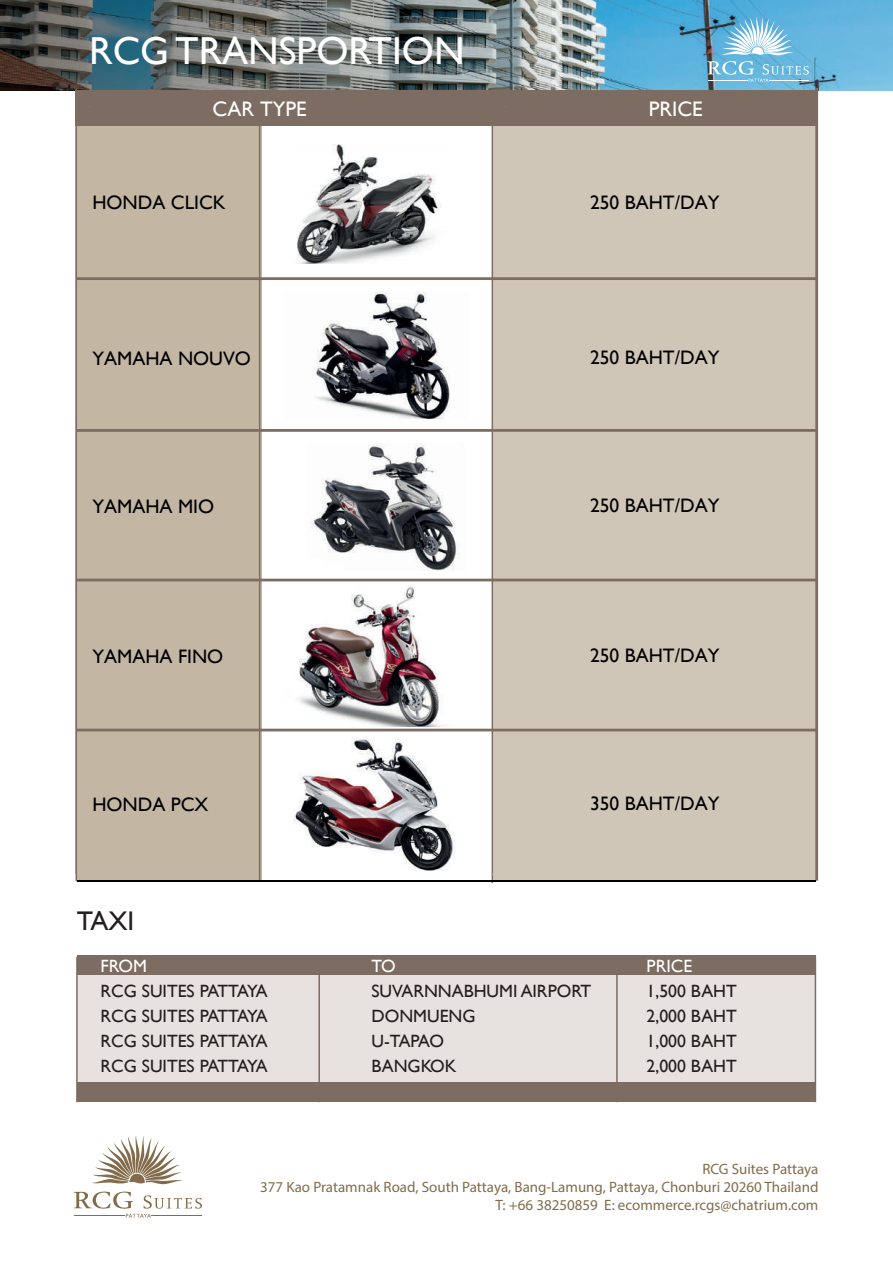
<style>
.page{position:relative;width:893px;height:1263px;background:#fff}
.page>*{position:absolute;margin:0;border:0;box-sizing:border-box;transform-origin:0 0}
.t1{font:39px "Gill Sans";color:#fff}
.t2{font:27px "Gill Sans";color:#231f20}
.t3{font:21px "Gill Sans";color:#fff}
.t4{font:19.5px "Gill Sans";color:#000001}
.t5{font:17.7px "Gill Sans";color:#231f20}
.t6{font:17.7px "Gill Sans";color:#fff}
.t7{font:15px/18px "Myriad Pro";color:#826c4b;text-align:right}
</style>
<div class="page">
<div style="left:77px;top:277px;width:185px;height:154px;background:#c3b6a3"></div>
<div style="left:492px;top:277px;width:323px;height:154px;background:#d0c6b7"></div>
<div style="left:77px;top:428px;width:185px;height:154px;background:#c3b6a3"></div>
<div style="left:492px;top:428px;width:323px;height:154px;background:#d0c6b7"></div>
<div style="left:77px;top:578px;width:185px;height:154px;background:#c3b6a3"></div>
<div style="left:492px;top:578px;width:323px;height:154px;background:#d0c6b7"></div>
<div style="left:77px;top:727px;width:185px;height:155px;background:#c3b6a3"></div>
<div style="left:492px;top:727px;width:323px;height:155px;background:#d0c6b7"></div>
<div style="left:77px;top:123px;width:185px;height:154px;background:#c3b6a3"></div>
<div style="left:492px;top:123px;width:323px;height:154px;background:#d0c6b7"></div>
<img style="left:552px;top:0;width:341px;height:90px">
<div style="left:77px;top:972px;width:738px;height:120px;background:#e7e1df"></div>
<div style="left:77px;top:955px;width:738px;height:20px;background:#7c6c62"></div>
<div style="left:77px;top:1082px;width:738px;height:20px;background:#7c6c62"></div>
<svg style="left:707px;top:17px;width:102px;height:65px;background:#7dbbda"></svg>
<hr style="left:708px;top:80px;width:40px;height:1px;background:#fff">
<hr style="left:769px;top:80px;width:40px;height:1px;background:#fff">
<svg style="left:0;top:0;width:552px;height:90px;background:#626c6d"></svg>
<div style="left:76px;top:90px;width:741px;height:35px;background:#7c6c62"></div>
<hr style="left:76px;top:89px;width:1px;height:792px;background:#7c6c62">
<div style="left:815px;top:88px;width:3px;height:793px;border:2px solid #7c6c62"></div>
<hr style="left:259px;top:108px;width:1px;height:772px;background:#7c6c62">
<hr style="left:492px;top:108px;width:1px;height:775px;background:#7c6c62">
<hr style="left:77px;top:880px;width:738px;height:1px;background:#000001">
<div style="left:76px;top:729px;width:740px;height:2px;border:2px solid #7c6c62"></div>
<div style="left:76px;top:579px;width:740px;height:2px;border:2px solid #7c6c62"></div>
<div style="left:76px;top:429px;width:740px;height:3px;border:2px solid #7c6c62"></div>
<div style="left:76px;top:277px;width:740px;height:3px;border:2px solid #7c6c62"></div>
<img style="left:293px;top:738px;width:162px;height:133px">
<img style="left:298px;top:585px;width:144px;height:141px">
<img style="left:315px;top:292px;width:135px;height:127px">
<img style="left:310px;top:444px;width:149px;height:127px">
<img style="left:297px;top:144px;width:144px;height:119px">
<hr style="left:318px;top:957px;width:2px;height:145px;background:#7c6c62">
<hr style="left:616px;top:957px;width:2px;height:145px;background:#7c6c62">
<hr style="left:815px;top:957px;width:1px;height:145px;background:#7c6c62">
<hr style="left:76px;top:957px;width:2px;height:145px;background:#7c6c62">
<svg style="left:74px;top:1136px;width:128px;height:82px"></svg>
<hr style="left:74px;top:1216px;width:51px;height:1px;background:#826c4b">
<hr style="left:152px;top:1216px;width:50px;height:1px;background:#826c4b">
<h1 class="t1" style="left:89px;top:28px;width:377px">RCG TRANSPORTION</h1>
<p class="t3" style="left:213px;top:96px;width:95px">CAR TYPE</p>
<p class="t3" style="left:649px;top:96px;width:56px">PRICE</p>
<p class="t4" style="left:92px;top:191px;width:135px">HONDA CLICK</p>
<p class="t4" style="left:590px;top:191px;width:131px">250 BAHT/DAY</p>
<p class="t4" style="left:92px;top:346px;width:160px">YAMAHA NOUVO</p>
<p class="t4" style="left:590px;top:346px;width:131px">250 BAHT/DAY</p>
<p class="t4" style="left:92px;top:495px;width:123px">YAMAHA MIO</p>
<p class="t4" style="left:590px;top:494px;width:131px">250 BAHT/DAY</p>
<p class="t4" style="left:92px;top:645px;width:132px">YAMAHA FINO</p>
<p class="t4" style="left:590px;top:644px;width:131px">250 BAHT/DAY</p>
<p class="t4" style="left:92px;top:793px;width:118px">HONDA PCX</p>
<p class="t4" style="left:590px;top:792px;width:131px">350 BAHT/DAY</p>
<h2 class="t2" style="left:77px;top:905px;width:59px">TAXI</h2>
<p class="t6" style="left:100px;top:955px;width:48px">FROM</p>
<p class="t6" style="left:371px;top:955px;width:26px">TO</p>
<p class="t6" style="left:647px;top:955px;width:47px">PRICE</p>
<p class="t5" style="left:100px;top:980px;width:169px">RCG SUITES PATTAYA</p>
<p class="t5" style="left:371px;top:980px;width:221px">SUVARNNABHUMI AIRPORT</p>
<p class="t5" style="left:647px;top:980px;width:92px">1,500 BAHT</p>
<p class="t5" style="left:100px;top:1006px;width:169px">RCG SUITES PATTAYA</p>
<p class="t5" style="left:371px;top:1006px;width:106px">DONMUENG</p>
<p class="t5" style="left:647px;top:1006px;width:92px">2,000 BAHT</p>
<p class="t5" style="left:100px;top:1031px;width:169px">RCG SUITES PATTAYA</p>
<p class="t5" style="left:371px;top:1031px;width:74px">U-TAPAO</p>
<p class="t5" style="left:647px;top:1031px;width:92px">1,000 BAHT</p>
<p class="t5" style="left:100px;top:1056px;width:169px">RCG SUITES PATTAYA</p>
<p class="t5" style="left:371px;top:1056px;width:86px">BANGKOK</p>
<p class="t5" style="left:647px;top:1056px;width:92px">2,000 BAHT</p>
<p class="t7" style="left:260px;top:1159px;width:560px">RCG Suites Pattaya<br>377 Kao Pratamnak Road, South Pattaya, Bang-Lamung, Pattaya, Chonburi 20260 Thailand<br>T: +66 38250859 E: ecommerce.rcgs@chatrium.com</p>
</div>
